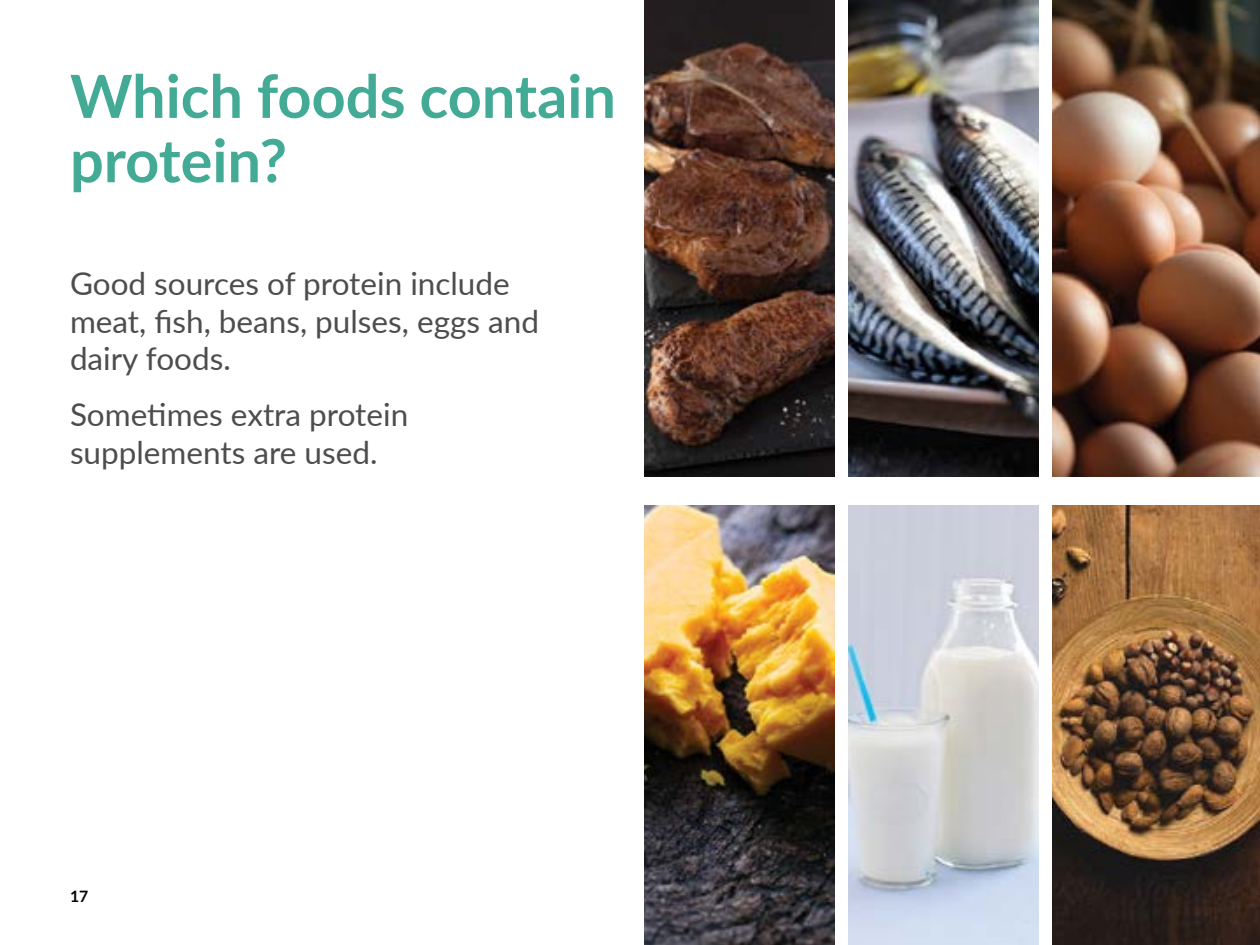
<style>
.page{position:relative;width:1260px;height:945px;background:#fff}
.page>*{position:absolute;margin:0;border:0;box-sizing:border-box;transform-origin:0 0}
.t1{font:700 59.5px/64.4px "Lato";color:#43aa95}
.t2{font:31.5px/37.8px "Lato";color:#4d4d4d}
.t3{font:700 15.75px "Lato";color:#000}
</style>
<div class="page">
<img style="left:644px;top:0;width:190px;height:477px">
<img style="left:1053px;top:0;width:207px;height:477px">
<img style="left:848px;top:0;width:190px;height:477px">
<img style="left:644px;top:506px;width:190px;height:439px">
<img style="left:848px;top:506px;width:190px;height:439px">
<img style="left:1053px;top:506px;width:207px;height:439px">
<h1 class="t1" style="left:70px;top:61px;width:547px">Which foods contain protein?</h1>
<p class="t2" style="left:70px;top:263px;width:471px">Good sources of protein include meat, fish, beans, pulses, eggs and dairy foods.</p>
<p class="t2" style="left:70px;top:394px;width:340px">Sometimes extra protein supplements are used.</p>
<p class="t3" style="left:70px;top:884px;width:20px">17</p>
</div>
